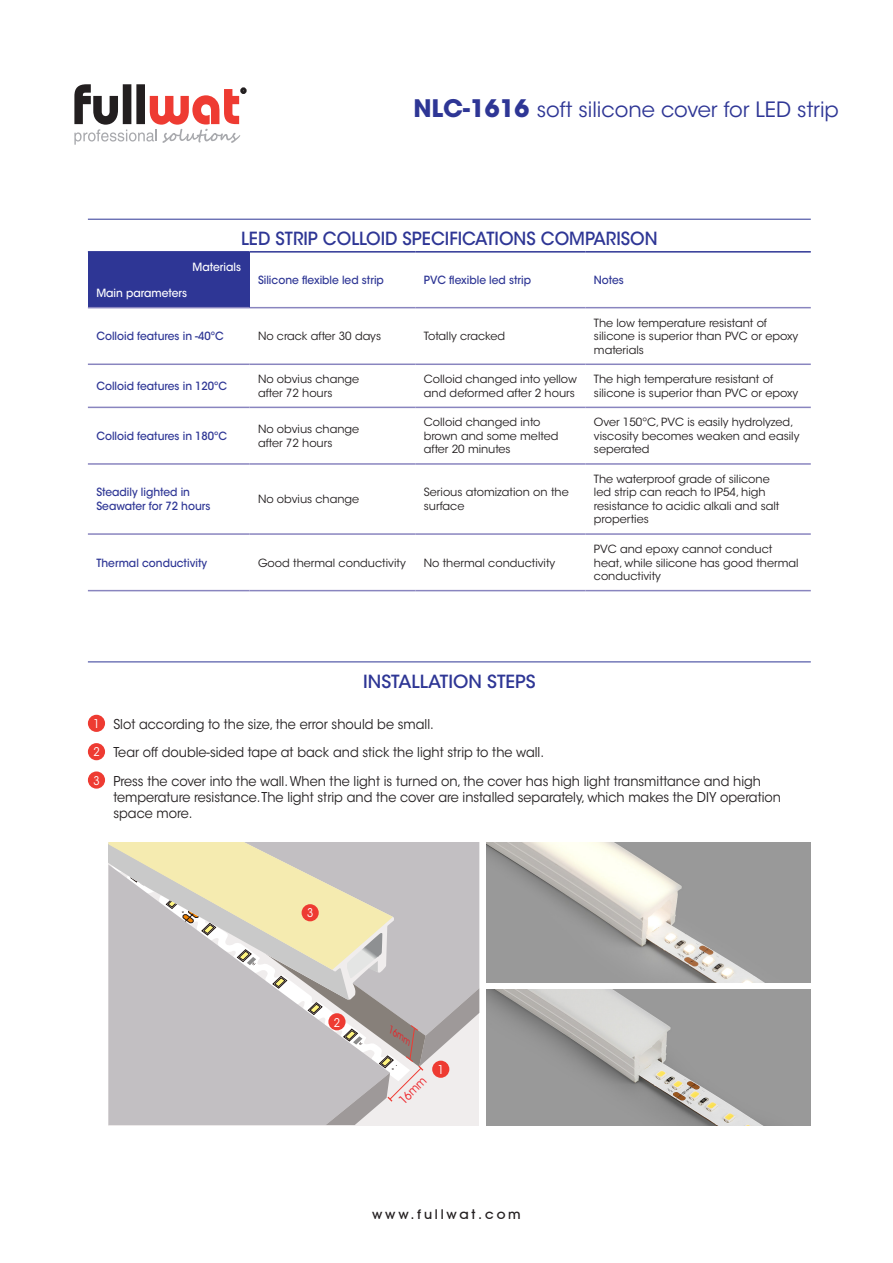
<style>
.page{position:relative;width:893px;height:1263px;background:#fff}
.page>*{position:absolute;margin:0;border:0;box-sizing:border-box;transform-origin:0 0}
.t1{font:21px "ITC Avant Garde Std";color:#2e3695}
.t2{font:500 18px "ITC Avant Garde Std";color:#2e3695;scale:.95 1}
.t3{font:500 18px "ITC Avant Garde Std";color:#2e3695}
.t4{font:13.5px/16.2px "ITC Avant Garde Std";color:#231f20;scale:.95 1}
.t5{font:500 13.5px "Avant Garde IT Cby BT";letter-spacing:.19em;color:#231f20;scale:1.07 1}
.t6{font:12px "ITC Avant Garde Std";color:#fff;scale:.9 1}
.t7{font:12px "ITC Avant Garde Std";color:#ee1d23;scale:.9 1}
.t8{font:11.25px/13.5px "ITC Avant Garde Std";color:#231f20}
.t9{font:500 11.25px/13.5px "ITC Avant Garde Std";color:#2e3695;scale:.95 1}
.t10{font:500 11.25px "ITC Avant Garde Std";color:#fff;scale:.95 1}
.t11{font:italic 9.6px "ITC Avant Garde Std";color:#ee1d23;scale:.85 1}
.s1{font-weight:700;font-size:24px}
</style>
<div class="page">
<div style="left:240px;top:87px;width:7px;height:7px;border:3px solid #231f20;border-radius:50%"></div>
<svg style="left:74px;top:84px;width:171px;height:61px"></svg>
<hr style="left:88px;top:219px;width:723px;height:1px;background:#2e3695">
<hr style="left:88px;top:661px;width:723px;height:1px;background:#2e3695">
<div style="left:88px;top:252px;width:161px;height:56px;background:#2e3695"></div>
<hr style="left:88px;top:307px;width:161px;height:1px;background:#8985bf">
<hr style="left:249px;top:307px;width:166px;height:1px;background:#8985bf">
<hr style="left:415px;top:307px;width:170px;height:1px;background:#8985bf">
<hr style="left:585px;top:307px;width:226px;height:1px;background:#8985bf">
<hr style="left:88px;top:363px;width:161px;height:2px;background:#8985bf">
<hr style="left:249px;top:363px;width:166px;height:2px;background:#8985bf">
<hr style="left:415px;top:363px;width:170px;height:2px;background:#8985bf">
<hr style="left:585px;top:363px;width:226px;height:2px;background:#8985bf">
<hr style="left:88px;top:407px;width:161px;height:1px;background:#8985bf">
<hr style="left:249px;top:407px;width:166px;height:1px;background:#8985bf">
<hr style="left:415px;top:407px;width:170px;height:1px;background:#8985bf">
<hr style="left:585px;top:407px;width:226px;height:1px;background:#8985bf">
<hr style="left:88px;top:463px;width:161px;height:2px;background:#8985bf">
<hr style="left:249px;top:463px;width:166px;height:2px;background:#8985bf">
<hr style="left:415px;top:463px;width:170px;height:2px;background:#8985bf">
<hr style="left:585px;top:463px;width:226px;height:2px;background:#8985bf">
<hr style="left:88px;top:533px;width:161px;height:2px;background:#8985bf">
<hr style="left:249px;top:533px;width:166px;height:2px;background:#8985bf">
<hr style="left:415px;top:533px;width:170px;height:2px;background:#8985bf">
<hr style="left:585px;top:533px;width:226px;height:2px;background:#8985bf">
<hr style="left:88px;top:590px;width:161px;height:1px;background:#8985bf">
<hr style="left:249px;top:590px;width:166px;height:1px;background:#8985bf">
<hr style="left:415px;top:590px;width:170px;height:1px;background:#8985bf">
<hr style="left:585px;top:590px;width:226px;height:1px;background:#8985bf">
<hr style="left:88px;top:251px;width:161px;height:2px;background:#2e3695">
<hr style="left:249px;top:251px;width:166px;height:2px;background:#2e3695">
<hr style="left:415px;top:251px;width:170px;height:2px;background:#2e3695">
<hr style="left:585px;top:251px;width:226px;height:2px;background:#2e3695">
<div style="left:88px;top:715px;width:17px;height:17px;background:#ee3b32;border-radius:50%"></div>
<div style="left:88px;top:743px;width:17px;height:17px;background:#ee3b32;border-radius:50%"></div>
<div style="left:88px;top:771px;width:17px;height:18px;background:#ee3b32;border-radius:50%"></div>
<svg style="left:108px;top:842px;width:371px;height:283px;background:#ccc8c1"></svg>
<div style="left:302px;top:904px;width:17px;height:17px;background:#ee3b32;border-radius:50%"></div>
<div style="left:328px;top:1013px;width:18px;height:17px;background:#ee3b32;border-radius:50%"></div>
<div style="left:432px;top:1061px;width:17px;height:17px;background:#ee3b32;border-radius:50%"></div>
<img style="left:487px;top:989px;width:324px;height:136px">
<img style="left:487px;top:842px;width:324px;height:140px">
<h1 class="t1" style="left:413px;top:97px;width:427px"><span class="s1">NLC-1616</span> soft silicone cover for LED strip</h1>
<p class="t2" style="left:241px;top:227px;width:440px">LED STRIP COLLOID SPECIFICATIONS COMPARISON</p>
<p class="t10" style="left:193px;top:260px;width:52px">Materials</p>
<p class="t10" style="left:96px;top:286px;width:97px">Main parameters</p>
<p class="t9" style="left:258px;top:273px;width:134px">Silicone flexible led strip</p>
<p class="t9" style="left:424px;top:273px;width:115px">PVC flexible led strip</p>
<p class="t9" style="left:594px;top:273px;width:33px">Notes</p>
<p class="t9" style="left:96px;top:329px;width:136px">Colloid features in -40ºC</p>
<p class="t8" style="left:258px;top:329px;width:125px">No crack after 30 days</p>
<p class="t8" style="left:424px;top:329px;width:83px">Totally cracked</p>
<p class="t8" style="left:594px;top:316px;width:206px">The low temperature resistant of silicone is superior than PVC or epoxy materials</p>
<p class="t9" style="left:96px;top:379px;width:139px">Colloid features in 120ºC</p>
<p class="t8" style="left:258px;top:373px;width:103px">No obvius change after 72 hours</p>
<p class="t8" style="left:424px;top:373px;width:155px">Colloid changed into yellow and deformed after 2 hours</p>
<p class="t8" style="left:594px;top:373px;width:206px">The high temperature resistant of silicone is superior than PVC or epoxy</p>
<p class="t9" style="left:96px;top:429px;width:139px">Colloid features in 180ºC</p>
<p class="t8" style="left:258px;top:422px;width:103px">No obvius change after 72 hours</p>
<p class="t8" style="left:424px;top:416px;width:136px">Colloid changed into brown and some melted after 20 minutes</p>
<p class="t8" style="left:594px;top:416px;width:207px">Over 150ºC, PVC is easily hydrolyzed, viscosity becomes weaken and easily seperated</p>
<p class="t9" style="left:96px;top:486px;width:121px">Steadily lighted in<br>Seawater for 72 hours</p>
<p class="t8" style="left:258px;top:492px;width:103px">No obvius change</p>
<p class="t8" style="left:424px;top:486px;width:146px">Serious atomization on the surface</p>
<p class="t8" style="left:594px;top:472px;width:187px">The waterproof grade of silicone led strip can reach to IP54, high resistance to acidic alkali and salt properties</p>
<p class="t9" style="left:96px;top:556px;width:118px">Thermal conductivity</p>
<p class="t8" style="left:258px;top:556px;width:149px">Good thermal conductivity</p>
<p class="t8" style="left:424px;top:556px;width:133px">No thermal conductivity</p>
<p class="t3" style="left:363px;top:670px;width:174px">INSTALLATION STEPS</p>
<p class="t8" style="left:594px;top:542px;width:206px">PVC and epoxy cannot conduct heat, while silicone has good thermal conductivity</p>
<p class="t6" style="left:93px;top:716px;width:8px">1</p>
<p class="t4" style="left:113px;top:716px;width:339px">Slot according to the size, the error should be small.</p>
<p class="t6" style="left:93px;top:745px;width:8px">2</p>
<p class="t4" style="left:113px;top:744px;width:455px">Tear off double-sided tape at back and stick the light strip to the wall.</p>
<p class="t6" style="left:93px;top:773px;width:8px">3</p>
<p class="t4" style="left:113px;top:773px;width:704px">Press the cover into the wall. When the light is turned on, the cover has high light transmittance and high temperature resistance. The light strip and the cover are installed separately, which makes the DIY operation space more.</p>
<p class="t6" style="left:307px;top:906px;width:8px">3</p>
<p class="t6" style="left:334px;top:1015px;width:8px">2</p>
<p class="t11" style="left:394px;top:1024px;width:31px;rotate:34deg">16mm</p>
<p class="t7" style="left:396px;top:1097px;width:38px;rotate:-45deg">16mm</p>
<p class="t6" style="left:438px;top:1062px;width:8px">1</p>
<p class="t5" style="left:372px;top:1206px;width:140px">www.fullwat.com</p>
</div>
